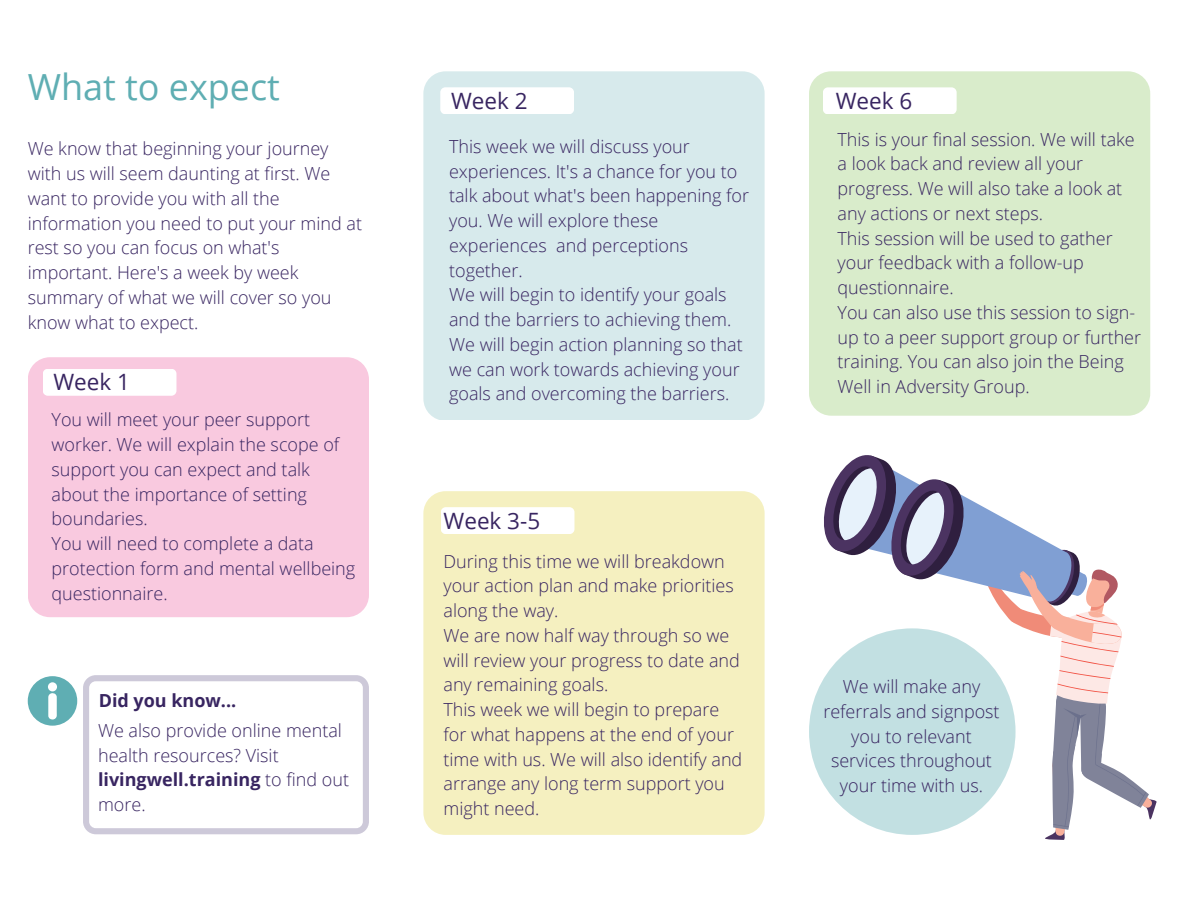
<style>
.page{position:relative;width:1188px;height:918px;background:#fff}
.page>*{position:absolute;margin:0;border:0;box-sizing:border-box;transform-origin:0 0}
.t1{font:36px "Open Sans";color:#5faeb3}
.t2{font:22.5px "Open Sans";color:#382561}
.t3{font:300 18px/24.8px "Open Sans";color:#382561}
.t4{font:700 18px "Open Sans";color:#382561}
.s1{font-weight:700}
</style>
<div class="page">
<div style="left:28px;top:357px;width:341px;height:260px;background:#f9c9df;border-radius:22px"></div>
<div style="left:43px;top:369px;width:133px;height:27px;background:#fff;border-radius:5px"></div>
<svg style="left:815px;top:455px;width:342px;height:385px"></svg>
<div style="left:423px;top:491px;width:342px;height:344px;background:#f5f0c0;border-radius:22px"></div>
<div style="left:441px;top:507px;width:134px;height:27px;background:#fff;border-radius:5px"></div>
<div style="left:809px;top:71px;width:341px;height:345px;background:#d9eccb;border-radius:22px"></div>
<div style="left:823px;top:87px;width:134px;height:27px;background:#fff;border-radius:5px"></div>
<div style="left:423px;top:71px;width:342px;height:349px;background:#d7eaec;border-radius:22px"></div>
<div style="left:440px;top:87px;width:134px;height:27px;background:#fff;border-radius:5px"></div>
<svg style="left:83px;top:675px;width:286px;height:159px"></svg>
<svg style="left:28px;top:676px;width:49px;height:50px"></svg>
<div style="left:809px;top:628px;width:207px;height:207px;background:#c2e0e2;border-radius:50%"></div>
<h1 class="t1" style="left:28px;top:61px;width:254px">What to expect</h1>
<p class="t3" style="left:28px;top:136px;width:336px">We know that beginning your journey with us will seem daunting at first. We want to provide you with all the information you need to put your mind at rest so you can focus on what's important. Here's a week by week summary of what we will cover so you know what to expect.</p>
<p class="t2" style="left:54px;top:366px;width:78px">Week 1</p>
<p class="t3" style="left:52px;top:407px;width:305px">You will meet your peer support worker. We will explain the scope of support you can expect and talk about the importance of setting boundaries.<br>You will need to complete a data protection form and mental wellbeing questionnaire.</p>
<p class="t4" style="left:99px;top:688px;width:139px">Did you know...</p>
<p class="t3" style="left:98px;top:717px;width:252px">We also provide online mental health resources? Visit <span class="s1">livingwell.training</span> to find out more.</p>
<p class="t2" style="left:451px;top:85px;width:78px">Week 2</p>
<p class="t3" style="left:449px;top:134px;width:301px">This week we will discuss your experiences. It's a chance for you to talk about what's been happening for you. We will explore these experiences and perceptions together.<br>We will begin to identify your goals and the barriers to achieving them.<br>We will begin action planning so that we can work towards achieving your goals and overcoming the barriers.</p>
<p class="t2" style="left:444px;top:505px;width:98px">Week 3-5</p>
<p class="t3" style="left:444px;top:548px;width:300px">During this time we will breakdown your action plan and make priorities along the way.<br>We are now half way through so we will review your progress to date and any remaining goals.<br>This week we will begin to prepare for what happens at the end of your time with us. We will also identify and arrange any long term support you might need.</p>
<p class="t2" style="left:836px;top:85px;width:78px">Week 6</p>
<p class="t3" style="left:838px;top:126px;width:305px">This is your final session. We will take a look back and review all your progress. We will also take a look at any actions or next steps.<br>This session will be used to gather your feedback with a follow-up questionnaire.<br>You can also use this session to sign&shy;up to a peer support group or further training. You can also join the Being<br>Well in Adversity Group.</p>
<p class="t3" style="left:823px;top:674px;width:178px;text-align:center">We will make any referrals and signpost you to relevant services throughout your time with us.</p>
</div>
